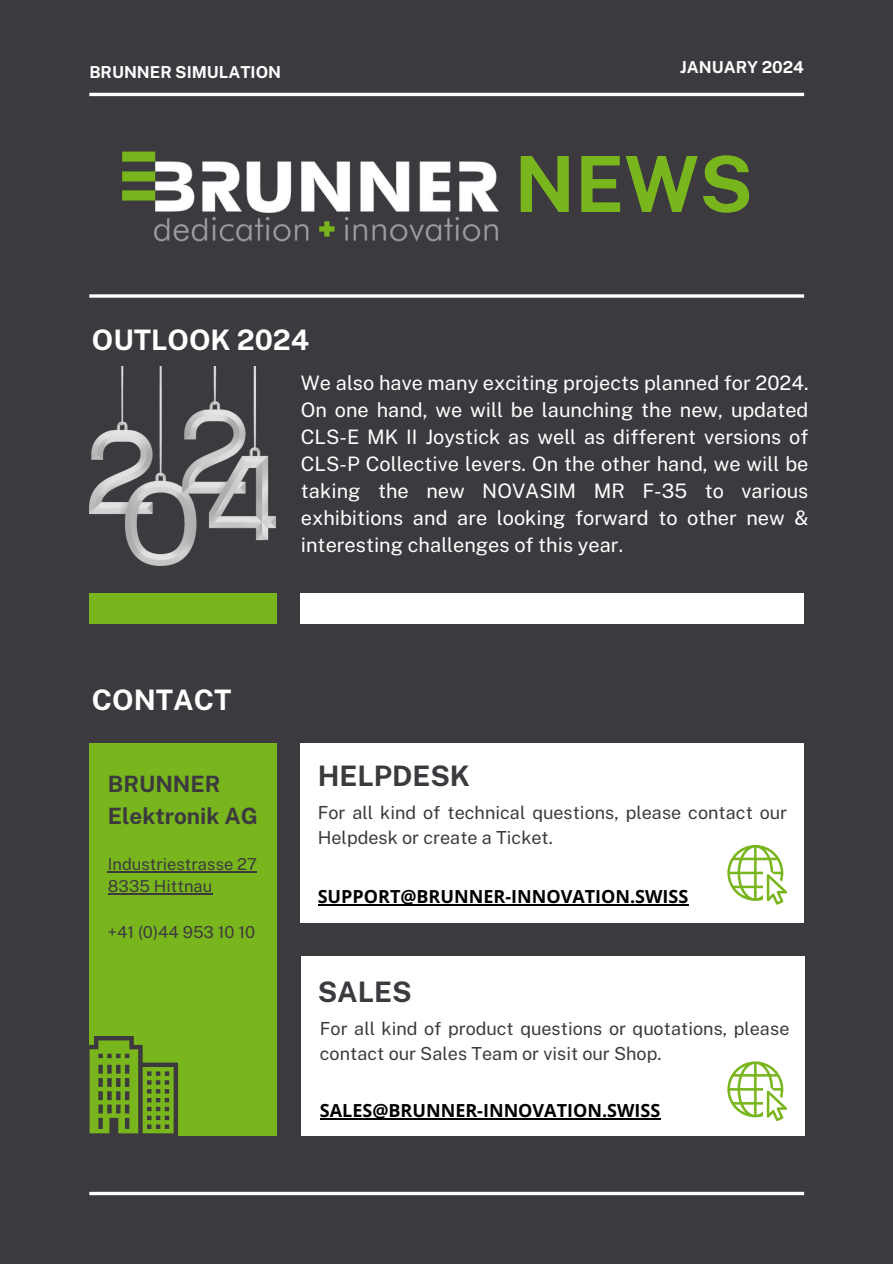
<style>
.page{position:relative;width:893px;height:1264px;background:#fff}
.page>*{position:absolute;margin:0;border:0;box-sizing:border-box;transform-origin:0 0}
.t1{font:700 77.4px "Public Sans";color:#79b51d}
.t2{font:700 28.2px "Public Sans";color:#fff}
.t3{font:700 28.2px "Public Sans";color:#3c3a3e}
.t4{font:700 22.5px/31.5px "Public Sans";color:#3c3a3e}
.t5{font:19.95px/27px "Public Sans";color:#fff;text-align:justify}
.t6{font:18px/24.8px "Public Sans";color:#3c3a3e}
.t7{font:700 18px "Open Sans";color:#000}
.t8{font:16.5px/22.5px "Public Sans";color:#3c3a3e}
.t9{font:700 16.5px "Public Sans";color:#fff}
</style>
<div class="page">
<div style="left:0;top:0;width:892px;height:1263px;background:#3c3a3e"></div>
<hr style="left:89px;top:93px;width:715px;height:3px;background:#fff">
<svg style="left:89px;top:294px;width:715px;height:4px;background:#e0e0e0"></svg>
<svg style="left:89px;top:1191px;width:715px;height:4px;background:#d6d6d7"></svg>
<img style="left:122px;top:151px;width:377px;height:91px">
<div style="left:301px;top:593px;width:503px;height:30px;background:#fff"></div>
<div style="left:89px;top:743px;width:188px;height:392px;background:#79b51d"></div>
<div style="left:301px;top:743px;width:502px;height:179px;background:#fff"></div>
<div style="left:301px;top:956px;width:503px;height:179px;background:#fff"></div>
<div style="left:89px;top:593px;width:188px;height:30px;background:#79b51d"></div>
<hr style="left:318px;top:904px;width:370px;height:1px;background:#000">
<svg style="left:727px;top:845px;width:60px;height:59px"></svg>
<hr style="left:320px;top:1118px;width:340px;height:1px;background:#000">
<svg style="left:727px;top:1061px;width:60px;height:59px"></svg>
<svg style="left:89px;top:1036px;width:89px;height:99px"></svg>
<img style="left:89px;top:366px;width:186px;height:199px">
<hr style="left:108px;top:871px;width:149px;height:1px;background:#3c3a3e">
<hr style="left:108px;top:893px;width:104px;height:1px;background:#3c3a3e">
<p class="t9" style="left:89px;top:62px;width:193px">BRUNNER SIMULATION</p>
<p class="t9" style="left:680px;top:57px;width:125px">JANUARY 2024</p>
<h2 class="t2" style="left:92px;top:323px;width:219px">OUTLOOK 2024</h2>
<h1 class="t1" style="left:514px;top:138px;width:240px">NEWS</h1>
<p class="t5" style="left:301px;top:369px;width:509px">We also have many exciting projects planned for 2024.<br>On one hand, we will be launching the new, updated CLS-E MK II Joystick as well as different versions of CLS-P Collective levers. On the other hand, we will be taking the new NOVASIM MR F-35 to various exhibitions and are looking forward to other new &amp; interesting challenges of this year.</p>
<h2 class="t2" style="left:92px;top:683px;width:141px">CONTACT</h2>
<p class="t4" style="left:108px;top:768px;width:151px">BRUNNER<br>Elektronik AG</p>
<p class="t8" style="left:108px;top:852px;width:150px">Industriestrasse 27<br>8335 Hittnau</p>
<p class="t8" style="left:108px;top:920px;width:149px">+41 (0)44 953 10 10</p>
<h2 class="t3" style="left:318px;top:759px;width:154px">HELPDESK</h2>
<p class="t6" style="left:318px;top:800px;width:471px">For all kind of technical questions, please contact our<br>Helpdesk or create a Ticket.</p>
<p class="t7" style="left:318px;top:884px;width:372px">SUPPORT@BRUNNER-INNOVATION.SWISS</p>
<h2 class="t3" style="left:318px;top:975px;width:95px">SALES</h2>
<p class="t6" style="left:320px;top:1015px;width:471px">For all kind of product questions or quotations, please contact our Sales Team or visit our Shop.</p>
<p class="t7" style="left:320px;top:1098px;width:342px">SALES@BRUNNER-INNOVATION.SWISS</p>
</div>
